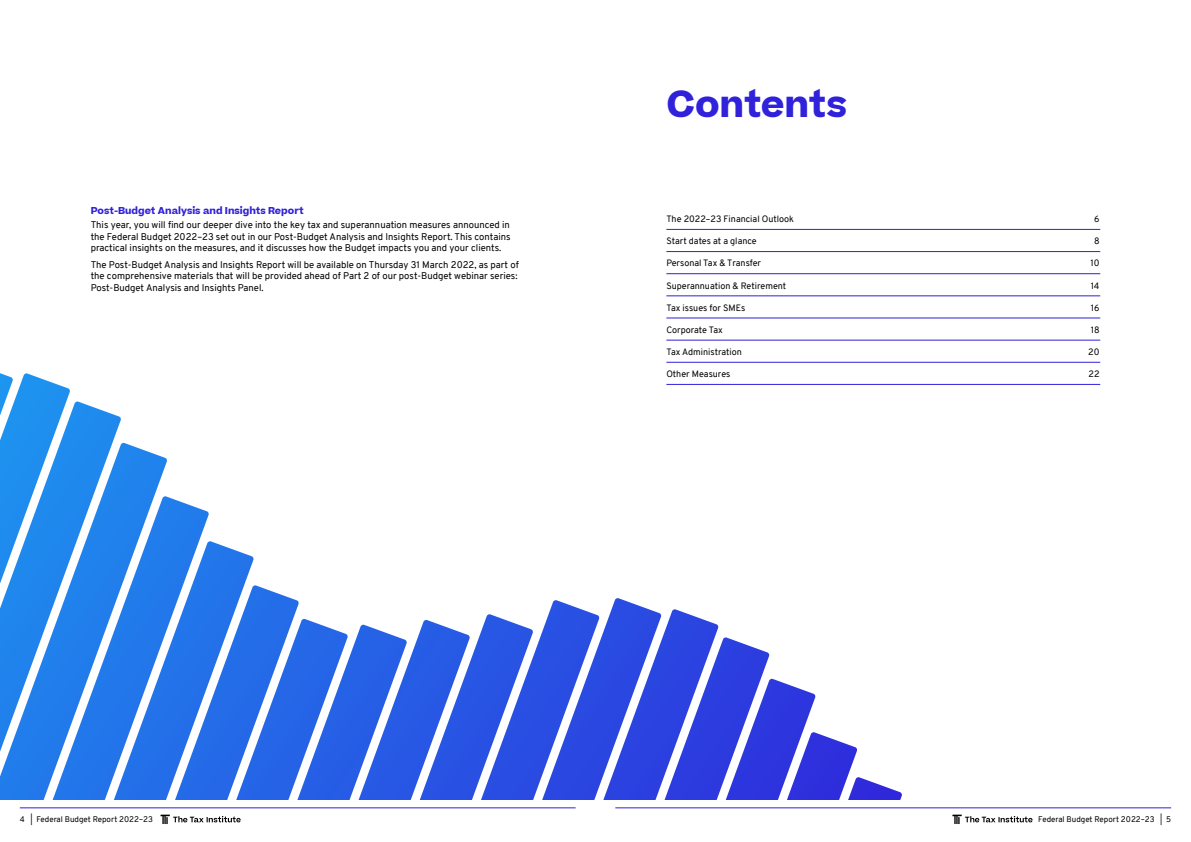
<style>
.page{position:relative;width:1191px;height:842px;background:#fff}
.page>*{position:absolute;margin:0;border:0;box-sizing:border-box;transform-origin:0 0}
.t1{font:700 36px "Beatrice";color:#3021da}
.t2{font:9.5px/11.4px "Overpass";color:#000;text-align:justify}
.t3{font:700 9.5px "Beatrice";color:#3021da}
.t4{font:9px "Overpass";color:#000}
.t5{font:8px "Overpass";color:#000}
</style>
<div class="page">
<svg style="left:0;top:373px;width:947px;height:427px"></svg>
<hr style="left:615px;top:808px;width:556px;height:1px;background:#3021da">
<svg style="left:952px;top:815px;width:80px;height:9px"></svg>
<hr style="left:20px;top:808px;width:555px;height:1px;background:#3021da">
<svg style="left:160px;top:815px;width:81px;height:9px"></svg>
<hr style="left:666px;top:229px;width:434px;height:1px;background:#3021da">
<hr style="left:666px;top:251px;width:434px;height:1px;background:#3021da">
<hr style="left:666px;top:274px;width:434px;height:1px;background:#3021da">
<hr style="left:666px;top:296px;width:434px;height:1px;background:#3021da">
<hr style="left:666px;top:318px;width:434px;height:1px;background:#3021da">
<hr style="left:666px;top:340px;width:434px;height:1px;background:#3021da">
<hr style="left:666px;top:362px;width:434px;height:1px;background:#3021da">
<hr style="left:666px;top:384px;width:434px;height:1px;background:#3021da">
<p class="t3" style="left:91px;top:204px;width:215px">Post-Budget Analysis and Insights Report</p>
<p class="t2" style="left:91px;top:219px;width:421px">This year, you will find our deeper dive into the key tax and superannuation measures announced in the Federal Budget 2022–23 set out in our Post-Budget Analysis and Insights Report. This contains practical insights on the measures, and it discusses how the Budget impacts you and your clients.</p>
<p class="t2" style="left:91px;top:259px;width:429px;text-align:left">The Post-Budget Analysis and Insights Report will be available on Thursday 31 March 2022, as part of the comprehensive materials that will be provided ahead of Part 2 of our post-Budget webinar series:<br>Post-Budget Analysis and Insights Panel.</p>
<h1 class="t1" style="left:666px;top:79px;width:182px">Contents</h1>
<p class="t4" style="left:666px;top:213px;width:129px">The 2022–23 Financial Outlook</p>
<p class="t4" style="left:1094px;top:213px;width:7px">6</p>
<p class="t4" style="left:666px;top:235px;width:92px">Start dates at a glance</p>
<p class="t4" style="left:1094px;top:235px;width:7px">8</p>
<p class="t4" style="left:666px;top:257px;width:96px">Personal Tax &amp; Transfer</p>
<p class="t4" style="left:1090px;top:257px;width:11px">10</p>
<p class="t4" style="left:666px;top:279px;width:121px">Superannuation &amp; Retirement</p>
<p class="t4" style="left:1090px;top:279px;width:10px">14</p>
<p class="t4" style="left:666px;top:301px;width:80px">Tax issues for SMEs</p>
<p class="t4" style="left:1090px;top:301px;width:10px">16</p>
<p class="t4" style="left:666px;top:323px;width:58px">Corporate Tax</p>
<p class="t4" style="left:1090px;top:323px;width:10px">18</p>
<p class="t4" style="left:666px;top:345px;width:77px">Tax Administration</p>
<p class="t4" style="left:1088px;top:345px;width:13px">20</p>
<p class="t4" style="left:666px;top:368px;width:66px">Other Measures</p>
<p class="t4" style="left:1088px;top:368px;width:13px">22</p>
<p class="t5" style="left:20px;top:814px;width:134px">4 | Federal Budget Report 2022–23</p>
<p class="t5" style="left:1038px;top:814px;width:134px">Federal Budget Report 2022–23 | 5</p>
</div>
